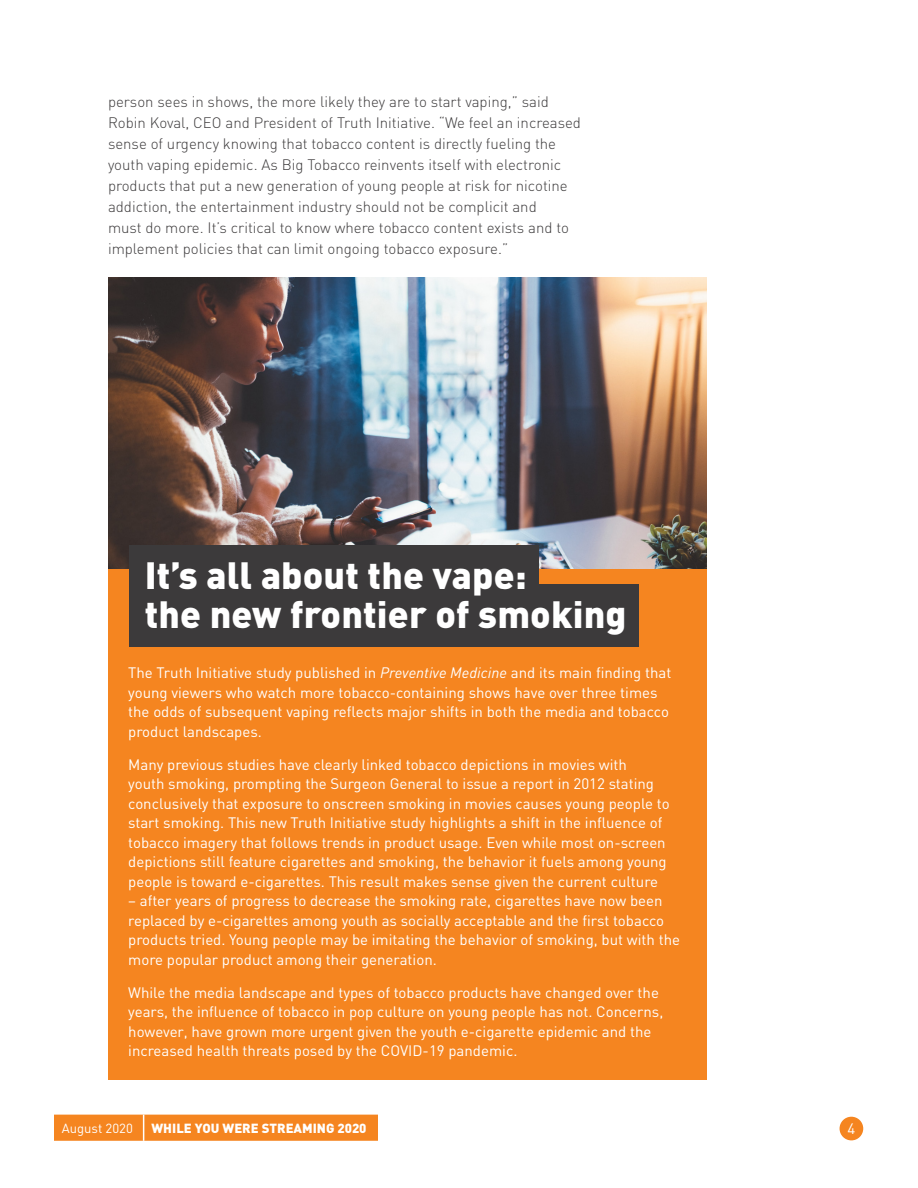
<style>
.page{position:relative;width:918px;height:1188px;background:#fff}
.page>*{position:absolute;margin:0;border:0;box-sizing:border-box;transform-origin:0 0}
.Callout{font:900 37.5px "DIN";letter-spacing:.005em;color:#fff}
.Sidebar_Body{font:15px/19.5px "DIN";color:#fff}
.Body{font:300 15px/21px "DIN";color:#3c3a3b}
.t1{font:900 13.05px "DIN";color:#fff}
.t2{font:13.05px "DIN";color:#fff}
.s1{font-style:italic}
</style>
<div class="page">
<div style="left:840px;top:1117px;width:23px;height:23px;background:#f58520;border-radius:50%"></div>
<div style="left:54px;top:1115px;width:324px;height:26px;background:#f58520"></div>
<img style="left:108px;top:278px;width:598px;height:291px">
<div style="left:108px;top:569px;width:598px;height:511px;background:#f58520"></div>
<div style="left:129px;top:545px;width:410px;height:63px;background:#3c3a3b"></div>
<div style="left:129px;top:584px;width:510px;height:63px;background:#3c3a3b"></div>
<p class="Body" style="left:108px;top:91px;width:475px">person sees in shows, the more likely they are to start vaping,” said Robin Koval, CEO and President of Truth Initiative. “We feel an increased sense of urgency knowing that tobacco content is directly fueling the youth vaping epidemic. As Big Tobacco reinvents itself with electronic products that put a new generation of young people at risk for nicotine addiction, the entertainment industry should not be complicit and<br>must do more. It’s critical to know where tobacco content exists and to implement policies that can limit ongoing tobacco exposure.”</p>
<p class="Callout" style="left:145px;top:550px;width:383px">It’s all about the vape:</p>
<p class="Callout" style="left:145px;top:589px;width:483px">the new frontier of smoking</p>
<p class="Sidebar_Body" style="left:128px;top:663px;width:545px">The Truth Initiative study published in <span class="s1">Preventive Medicine</span> and its main finding that young viewers who watch more tobacco-containing shows have over three times the odds of subsequent vaping reflects major shifts in both the media and tobacco product landscapes.</p>
<p class="Sidebar_Body" style="left:128px;top:754px;width:543px">Many previous studies have clearly linked tobacco depictions in movies with<br>youth smoking, prompting the Surgeon General to issue a report in 2012 stating conclusively that exposure to onscreen smoking in movies causes young people to start smoking. This new Truth Initiative study highlights a shift in the influence of tobacco imagery that follows trends in product usage. Even while most on-screen depictions still feature cigarettes and smoking, the behavior it fuels among young people is toward e-cigarettes. This result makes sense given the current culture</p>
<p class="Sidebar_Body" style="left:128px;top:891px;width:553px">– after years of progress to decrease the smoking rate, cigarettes have now been replaced by e-cigarettes among youth as socially acceptable and the first tobacco products tried. Young people may be imitating the behavior of smoking, but with the more popular product among their generation.</p>
<p class="Sidebar_Body" style="left:128px;top:982px;width:537px">While the media landscape and types of tobacco products have changed over the years, the influence of tobacco in pop culture on young people has not. Concerns, however, have grown more urgent given the youth e-cigarette epidemic and the increased health threats posed by the COVID-19 pandemic.</p>
<p class="t2" style="left:62px;top:1120px;width:73px">August 2020</p>
<p class="t1" style="left:151px;top:1120px;width:217px">WHILE YOU WERE STREAMING 2020</p>
<p class="Sidebar_Body" style="left:847px;top:1119px;width:9px">4</p>
</div>
